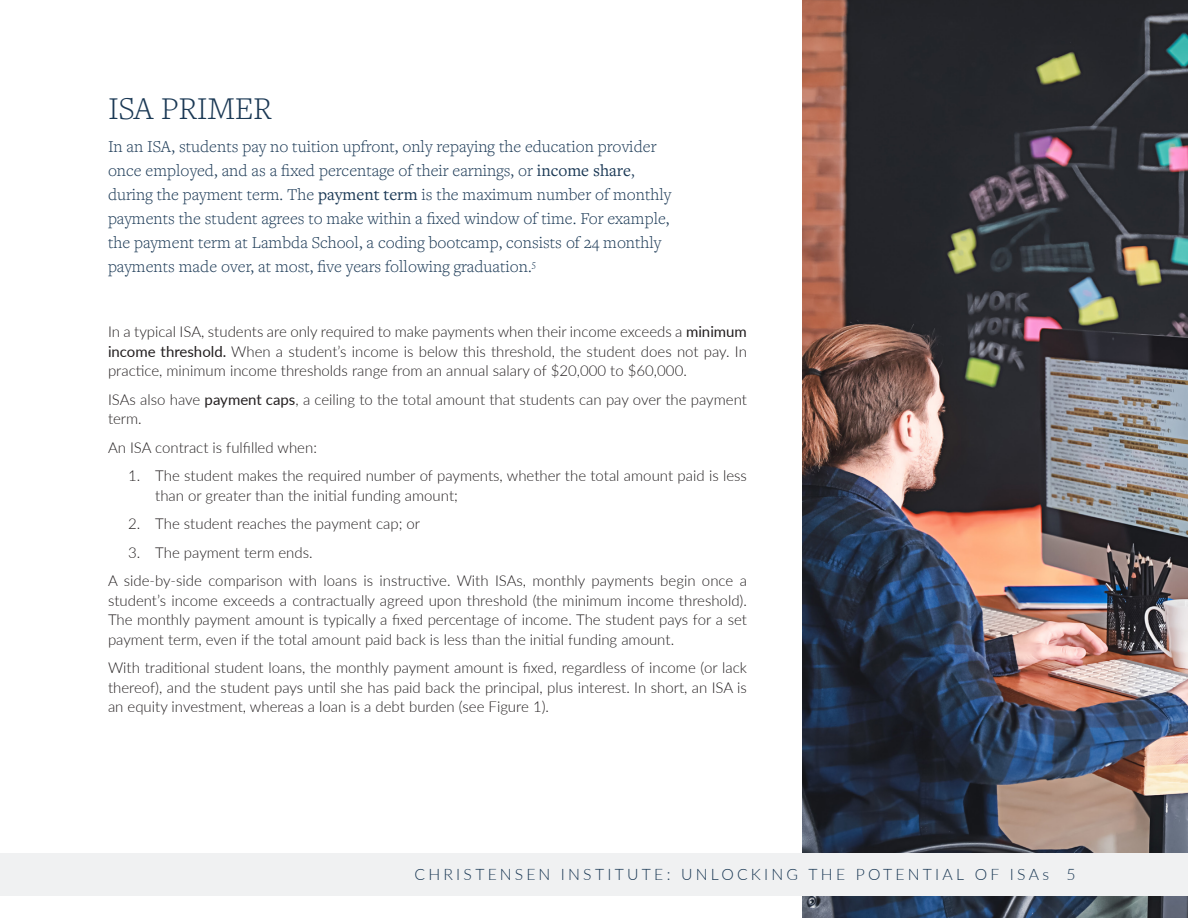
<style>
.page{position:relative;width:1188px;height:918px;background:#fff}
.page>*{position:absolute;margin:0;border:0;box-sizing:border-box;transform-origin:0 0}
.New_body{font:300 33px "Freight Text Pro";color:#1b3955}
.New_intro{font:300 17.25px/24px "Freight Text Pro";color:#1b3955}
.t1{font:300 15.75px "Lato";letter-spacing:.205em;color:#1b3955}
.New_body-2{font:300 15px/19.5px "Lato";color:#231f20;text-align:justify}
.s1{font-weight:400}
</style>
<div class="page">
<img style="left:803px;top:0;width:385px;height:918px">
<div style="left:0;top:853px;width:1188px;height:43px;background:#f0f1f2"></div>
<p class="New_body" style="left:108px;top:87px;width:165px">ISA PRIMER</p>
<p class="New_intro" style="left:108px;top:134px;width:565px">In an ISA, students pay no tuition upfront, only repaying the education provider once employed, and as a fixed percentage of their earnings, or <span class="s1">income share</span>, during the payment term. The <span class="s1">payment term</span> is the maximum number of monthly payments the student agrees to make within a fixed window of time. For example, the payment term at Lambda School, a coding bootcamp, consists of 24 monthly payments made over, at most, five years following graduation.<sup>5</sup></p>
<p class="New_body-2" style="left:108px;top:321px;width:641px">In a typical ISA, students are only required to make payments when their income exceeds a <span class="s1">minimum income threshold.</span> When a student’s income is below this threshold, the student does not pay. In practice, minimum income thresholds range from an annual salary of $20,000 to $60,000.</p>
<p class="New_body-2" style="left:108px;top:389px;width:640px">ISAs also have <span class="s1">payment caps</span>, a ceiling to the total amount that students can pay over the payment term.</p>
<p class="New_body-2" style="left:108px;top:437px;width:210px">An ISA contract is fulfilled when:</p>
<p class="New_body-2" style="left:155px;top:465px;width:593px;text-indent:-27px">1. The student makes the required number of payments, whether the total amount paid is less than or greater than the initial funding amount;</p>
<p class="New_body-2" style="left:128px;top:513px;width:293px">2. The student reaches the payment cap; or</p>
<p class="New_body-2" style="left:128px;top:542px;width:186px">3. The payment term ends.</p>
<p class="New_body-2" style="left:108px;top:570px;width:640px">A side-by-side comparison with loans is instructive. With ISAs, monthly payments begin once a student’s income exceeds a contractually agreed upon threshold (the minimum income threshold).<br>The monthly payment amount is typically a fixed percentage of income. The student pays for a set payment term, even if the total amount paid back is less than the initial funding amount.</p>
<p class="New_body-2" style="left:108px;top:657px;width:640px">With traditional student loans, the monthly payment amount is fixed, regardless of income (or lack thereof), and the student pays until she has paid back the principal, plus interest. In short, an ISA is an equity investment, whereas a loan is a debt burden (see Figure 1).</p>
<p class="t1" style="left:415px;top:864px;width:663px">CHRISTENSEN INSTITUTE: UNLOCKING THE POTENTIAL OF ISAs 5</p>
</div>
